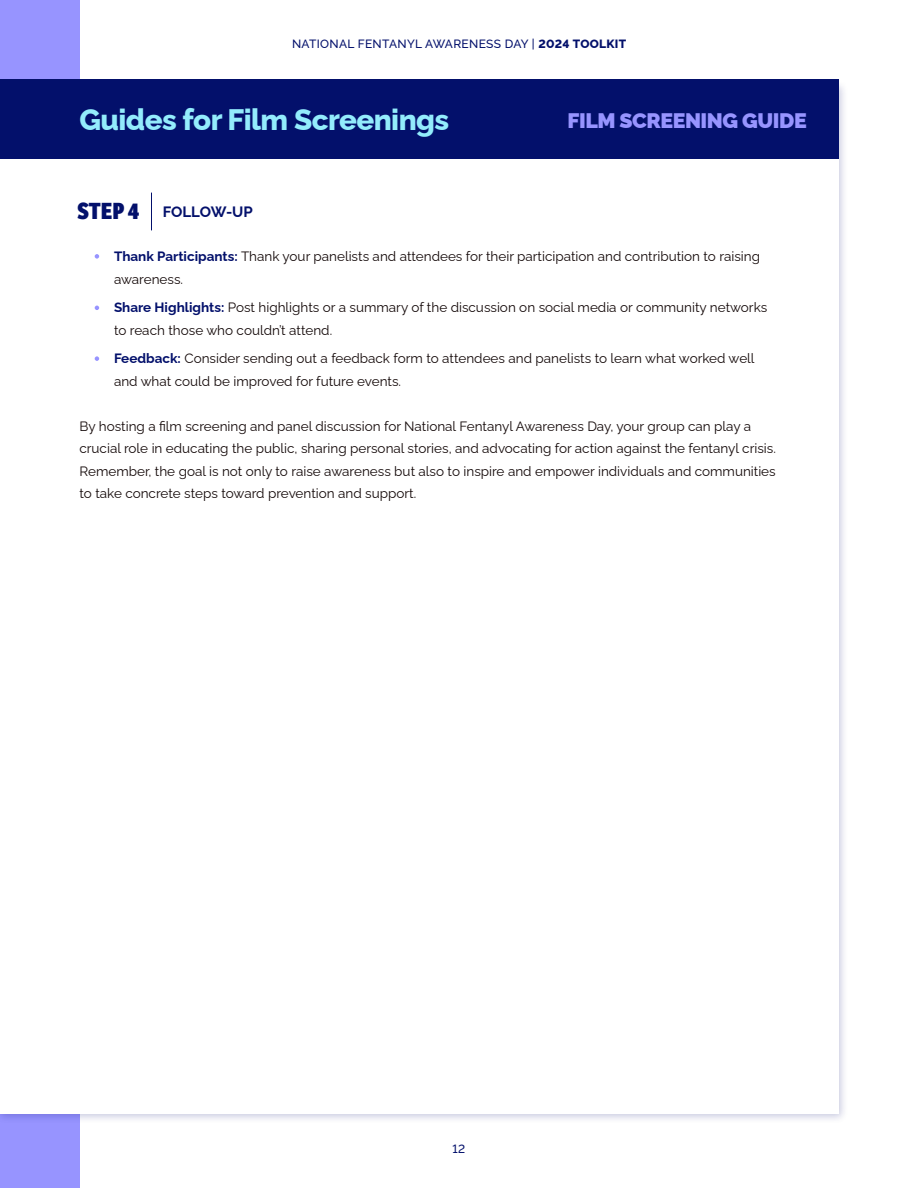
<style>
.page{position:relative;width:918px;height:1188px;background:#fff}
.page>*{position:absolute;margin:0;border:0;box-sizing:border-box;transform-origin:0 0}
.t1{font:800 29.7px "Raleway";letter-spacing:-.02em;color:#93ecfc}
.t2{font:900 21px "Raleway";letter-spacing:-.02em;color:#9794ff}
.t3{font:700 15px "Raleway";letter-spacing:-.005em;color:#03106b}
.t4{font:13.5px/22.5px "Raleway";color:#140909}
.t5{font:500 12px "Raleway";letter-spacing:.025em;color:#03106b}
.s1{font-weight:800}
.s2{font-family:"Ronnia Cond";font-weight:800;font-size:22.5px}
.s3{font-weight:700;color:#03106b}
</style>
<div class="page">
<div style="left:0;top:0;width:80px;height:1188px;background:#9794ff"></div>
<div style="left:0;top:79px;width:848px;height:1045px;background:#050a70;opacity:.22"></div>
<div style="left:0;top:86px;width:838px;height:1028px;background:#fff"></div>
<div style="left:0;top:80px;width:838px;height:79px;background:#03106b"></div>
<svg style="left:95px;top:254px;width:4px;height:5px"></svg>
<hr style="left:151px;top:193px;width:1px;height:37px;background:#03106b">
<svg style="left:95px;top:306px;width:4px;height:4px"></svg>
<svg style="left:95px;top:356px;width:4px;height:5px"></svg>
<p class="t5" style="left:292px;top:34px;width:336px">NATIONAL FENTANYL AWARENESS DAY | <span class="s1">2024 TOOLKIT</span></p>
<h1 class="t1" style="left:80px;top:96px;width:371px">Guides for Film Screenings</h1>
<h2 class="t2" style="left:568px;top:103px;width:241px">FILM SCREENING GUIDE</h2>
<p class="t3" style="left:77px;top:199px;width:177px"><span class="s2">STEP 4</span> FOLLOW-UP</p>
<p class="t4" style="left:114px;top:244px;width:648px"><span class="s3">Thank Participants:</span> Thank your panelists and attendees for their participation and contribution to raising awareness.</p>
<p class="t4" style="left:114px;top:295px;width:655px"><span class="s3">Share Highlights:</span> Post highlights or a summary of the discussion on social media or community networks to reach those who couldn’t attend.</p>
<p class="t4" style="left:114px;top:346px;width:642px"><span class="s3">Feedback:</span> Consider sending out a feedback form to attendees and panelists to learn what worked well and what could be improved for future events.</p>
<p class="t4" style="left:79px;top:413px;width:698px">By hosting a film screening and panel discussion for National Fentanyl Awareness Day, your group can play a crucial role in educating the public, sharing personal stories, and advocating for action against the fentanyl crisis.<br>Remember, the goal is not only to raise awareness but also to inspire and empower individuals and communities to take concrete steps toward prevention and support.</p>
<p class="t5" style="left:453px;top:1139px;width:14px">12</p>
</div>
